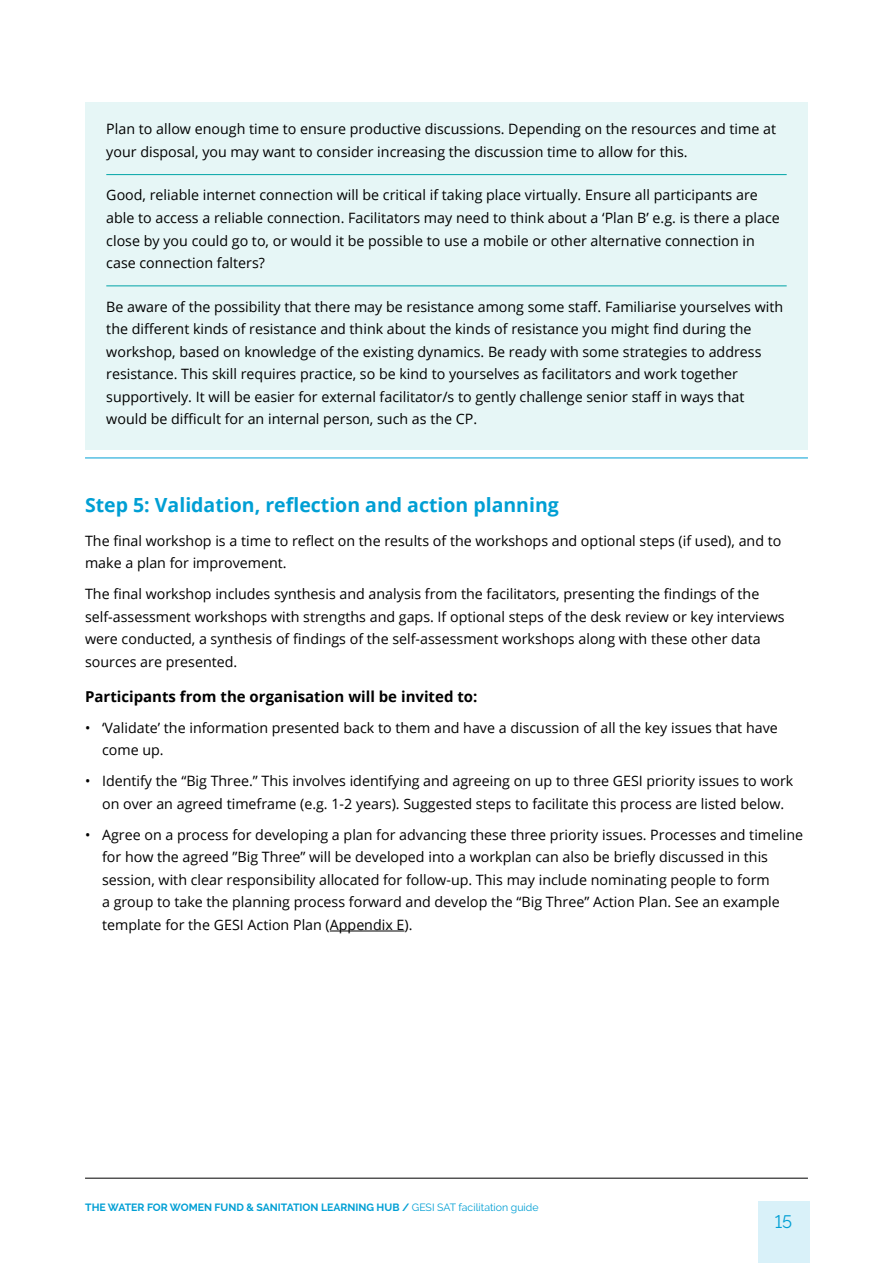
<style>
.page{position:relative;width:893px;height:1263px;background:#fff}
.page>*{position:absolute;margin:0;border:0;box-sizing:border-box;transform-origin:0 0}
.t1{font:700 19.5px "Open Sans";color:#009fd4}
.t2{font:18px "Raleway";color:#009fd4}
.t3{font:700 15px "Open Sans";color:#000}
.t4{font:14.25px/22.5px "Open Sans";color:#000}
.t5{font:700 10.5px "Raleway";color:#009fd4}
.s1{font-weight:400}
</style>
<div class="page">
<div style="left:758px;top:1201px;width:51px;height:61px;background:#d9f1f9"></div>
<hr style="left:85px;top:1178px;width:723px;height:1px;background:#000">
<div style="left:85px;top:102px;width:723px;height:347px;background:#e6f6f6"></div>
<hr style="left:106px;top:174px;width:681px;height:1px;background:#00a4a6">
<hr style="left:106px;top:285px;width:681px;height:1px;background:#00a4a6">
<hr style="left:85px;top:458px;width:723px;height:1px;background:#009fd4">
<hr style="left:330px;top:931px;width:74px;height:1px;background:#000">
<p class="t4" style="left:106px;top:117px;width:671px">Plan to allow enough time to ensure productive discussions. Depending on the resources and time at your disposal, you may want to consider increasing the discussion time to allow for this.</p>
<p class="t4" style="left:106px;top:184px;width:675px">Good, reliable internet connection will be critical if taking place virtually. Ensure all participants are able to access a reliable connection. Facilitators may need to think about a ‘Plan B’ e.g. is there a place close by you could go to, or would it be possible to use a mobile or other alternative connection in case connection falters?</p>
<p class="t4" style="left:106px;top:295px;width:678px">Be aware of the possibility that there may be resistance among some staff. Familiarise yourselves with the different kinds of resistance and think about the kinds of resistance you might find during the workshop, based on knowledge of the existing dynamics. Be ready with some strategies to address resistance. This skill requires practice, so be kind to yourselves as facilitators and work together supportively. It will be easier for external facilitator/s to gently challenge senior staff in ways that would be difficult for an internal person, such as the CP.</p>
<h1 class="t1" style="left:85px;top:492px;width:475px">Step 5: Validation, reflection and action planning</h1>
<p class="t4" style="left:85px;top:529px;width:698px">The final workshop is a time to reflect on the results of the workshops and optional steps (if used), and to make a plan for improvement.</p>
<p class="t4" style="left:85px;top:582px;width:701px">The final workshop includes synthesis and analysis from the facilitators, presenting the findings of the self-assessment workshops with strengths and gaps. If optional steps of the desk review or key interviews were conducted, a synthesis of findings of the self-assessment workshops along with these other data sources are presented.</p>
<p class="t3" style="left:85px;top:686px;width:394px">Participants from the organisation will be invited to:</p>
<p class="t4" style="left:102px;top:716px;width:677px;text-indent:-17px">• ‘Validate’ the information presented back to them and have a discussion of all the key issues that have come up.</p>
<p class="t4" style="left:85px;top:770px;width:710px;text-align:center">• Identify the “Big Three.” This involves identifying and agreeing on up to three GESI priority issues to work on over an agreed timeframe (e.g. 1-2 years). Suggested steps to facilitate this process are listed below.</p>
<p class="t4" style="left:102px;top:823px;width:703px;text-indent:-17px">• Agree on a process for developing a plan for advancing these three priority issues. Processes and timeline for how the agreed ”Big Three” will be developed into a workplan can also be briefly discussed in this session, with clear responsibility allocated for follow-up. This may include nominating people to form<br>a group to take the planning process forward and develop the “Big Three” Action Plan. See an example template for the GESI Action Plan (Appendix E).</p>
<p class="t5" style="left:85px;top:1201px;width:455px">THE WATER FOR WOMEN FUND &amp; SANITATION LEARNING HUB / <span class="s1">GESI SAT facilitation guide</span></p>
<p class="t2" style="left:775px;top:1211px;width:19px">15</p>
</div>
